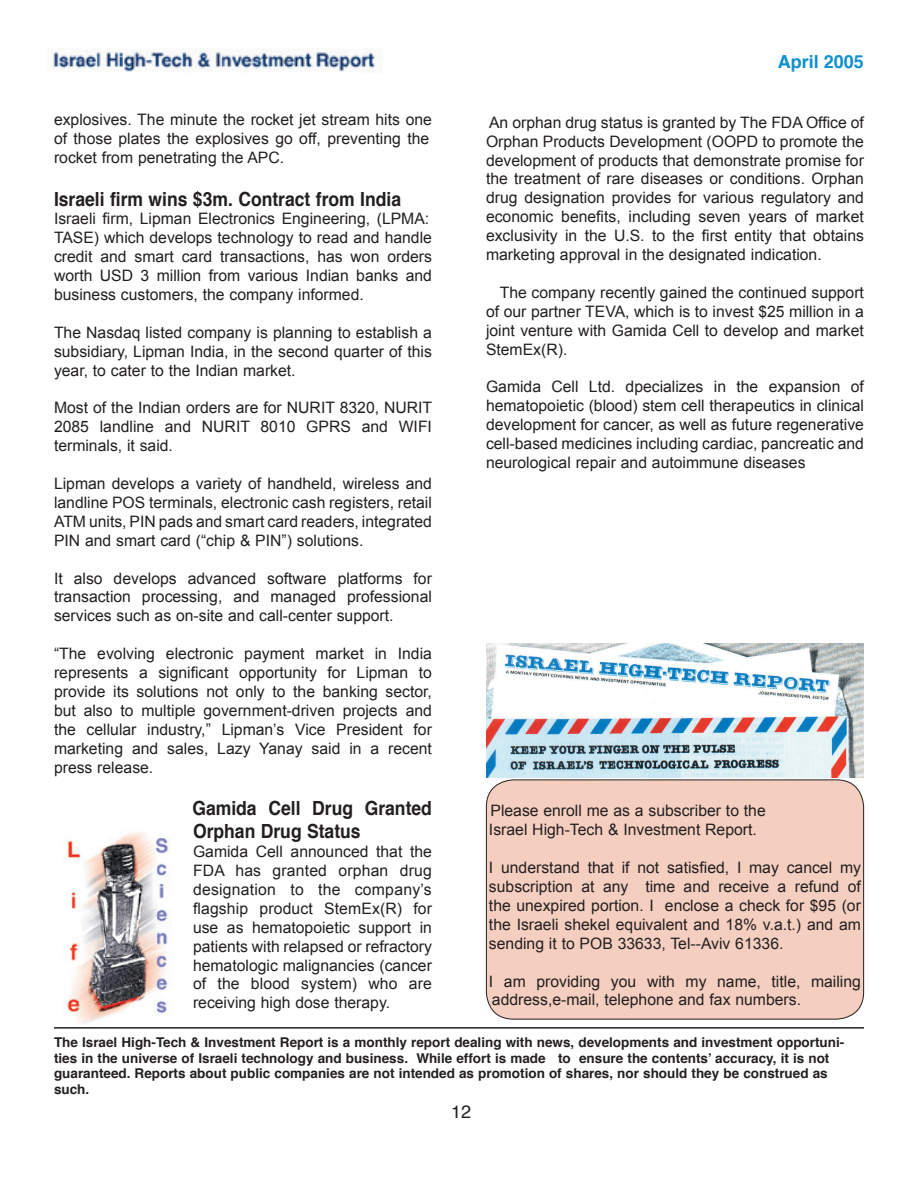
<style>
.page{position:relative;width:918px;height:1188px;background:#fff}
.page>*{position:absolute;margin:0;border:0;box-sizing:border-box;transform-origin:0 0}
.t1{font:700 19.5px/23.4px "Helvetica";color:#231f20;scale:.9 1}
.t2{font:700 18px "Helvetica";color:#0d8fd0}
.t3{font:18px "Helvetica";color:#231f20}
.t4{font:15.75px/18.9px "Arial";color:#231f20;text-align:justify}
.t5{font:700 13.5px/15.8px "Helvetica";color:#231f20}
</style>
<div class="page">
<img style="left:48px;top:48px;width:333px;height:24px">
<div style="left:486px;top:779px;width:378px;height:240px;background:#f4cfc0"></div>
<img style="left:486px;top:644px;width:378px;height:134px">
<hr style="left:54px;top:1027px;width:810px;height:2px;background:#231f20">
<img style="left:64px;top:832px;width:105px;height:192px">
<p class="t2" style="left:778px;top:49px;width:88px">April 2005</p>
<p class="t4" style="left:54px;top:110px;width:379px;text-align:left">explosives. The minute the rocket jet stream hits one of those plates the explosives go off, preventing the rocket from penetrating the APC.</p>
<p class="t1" style="left:54px;top:188px;width:387px">Israeli firm wins $3m. Contract from India</p>
<p class="t4" style="left:54px;top:209px;width:379px;text-align:left">Israeli firm, Lipman Electronics Engineering, (LPMA:<br>TASE) which develops technology to read and handle credit and smart card transactions, has won orders worth USD 3 million from various Indian banks and business customers, the company informed.</p>
<p class="t4" style="left:54px;top:323px;width:379px">The Nasdaq listed company is planning to establish a subsidiary, Lipman India, in the second quarter of this year, to cater to the Indian market.</p>
<p class="t4" style="left:54px;top:398px;width:380px">Most of the Indian orders are for NURIT 8320, NURIT 2085 landline and NURIT 8010 GPRS and WIFI terminals, it said.</p>
<p class="t4" style="left:54px;top:474px;width:379px">Lipman develops a variety of handheld, wireless and landline POS terminals, electronic cash registers, retail ATM units, PIN pads and smart card readers, integrated PIN and smart card (“chip &amp; PIN”) solutions.</p>
<p class="t4" style="left:54px;top:569px;width:379px">It also develops advanced software platforms for transaction processing, and managed professional services such as on-site and call-center support.</p>
<p class="t4" style="left:54px;top:644px;width:380px">“The evolving electronic payment market in India represents a significant opportunity for Lipman to provide its solutions not only to the banking sector, but also to multiple government-driven projects and the cellular industry,” Lipman’s Vice President for marketing and sales, Lazy Yanay said in a recent press release.</p>
<p class="t1" style="left:192px;top:797px;width:268px">Gamida Cell Drug Granted<br>Orphan Drug Status</p>
<p class="t4" style="left:193px;top:842px;width:241px">Gamida Cell announced that the FDA has granted orphan drug designation to the company’s flagship product StemEx(R) for use as hematopoietic support in patients with relapsed or refractory hematologic malignancies (cancer of the blood system) who are receiving high dose therapy.</p>
<p class="t4" style="left:486px;top:113px;width:380px">An orphan drug status is granted by The FDA Office of Orphan Products Development (OOPD to promote the development of products that demonstrate promise for the treatment of rare diseases or conditions. Orphan drug designation provides for various regulatory and economic benefits, including seven years of market exclusivity in the U.S. to the first entity that obtains marketing approval in the designated indication.</p>
<p class="t4" style="left:486px;top:283px;width:380px;text-indent:14px">The company recently gained the continued support of our partner TEVA, which is to invest $25 million in a joint venture with Gamida Cell to develop and market StemEx(R).</p>
<p class="t4" style="left:486px;top:377px;width:379px">Gamida Cell Ltd. dpecializes in the expansion of hematopoietic (blood) stem cell therapeutics in clinical development for cancer, as well as future regenerative cell-based medicines including cardiac, pancreatic and neurological repair and autoimmune diseases</p>
<p class="t4" style="left:489px;top:801px;width:278px">Please enroll me as a subscriber to the<br>Israel High-Tech &amp; Investment Report.</p>
<p class="t4" style="left:489px;top:858px;width:374px">I understand that if not satisfied, I may cancel my subscription at any time and receive a refund of the unexpired portion. I enclose a check for $95 (or the Israeli shekel equivalent and 18% v.a.t.) and am sending it to POB 33633, Tel--Aviv 61336.</p>
<p class="t4" style="left:489px;top:972px;width:373px">I am providing you with my name, title, mailing address,e-mail, telephone and fax numbers.</p>
<p class="t5" style="left:54px;top:1035px;width:792px">The Israel High-Tech &amp; Investment Report is a monthly report dealing with news, developments and investment opportuni&shy;ties in the universe of Israeli technology and business. While effort is made to ensure the contentsʼ accuracy, it is not guaranteed. Reports about public companies are not intended as promotion of shares, nor should they be construed as such.</p>
<p class="t3" style="left:451px;top:1100px;width:22px">12</p>
</div>
